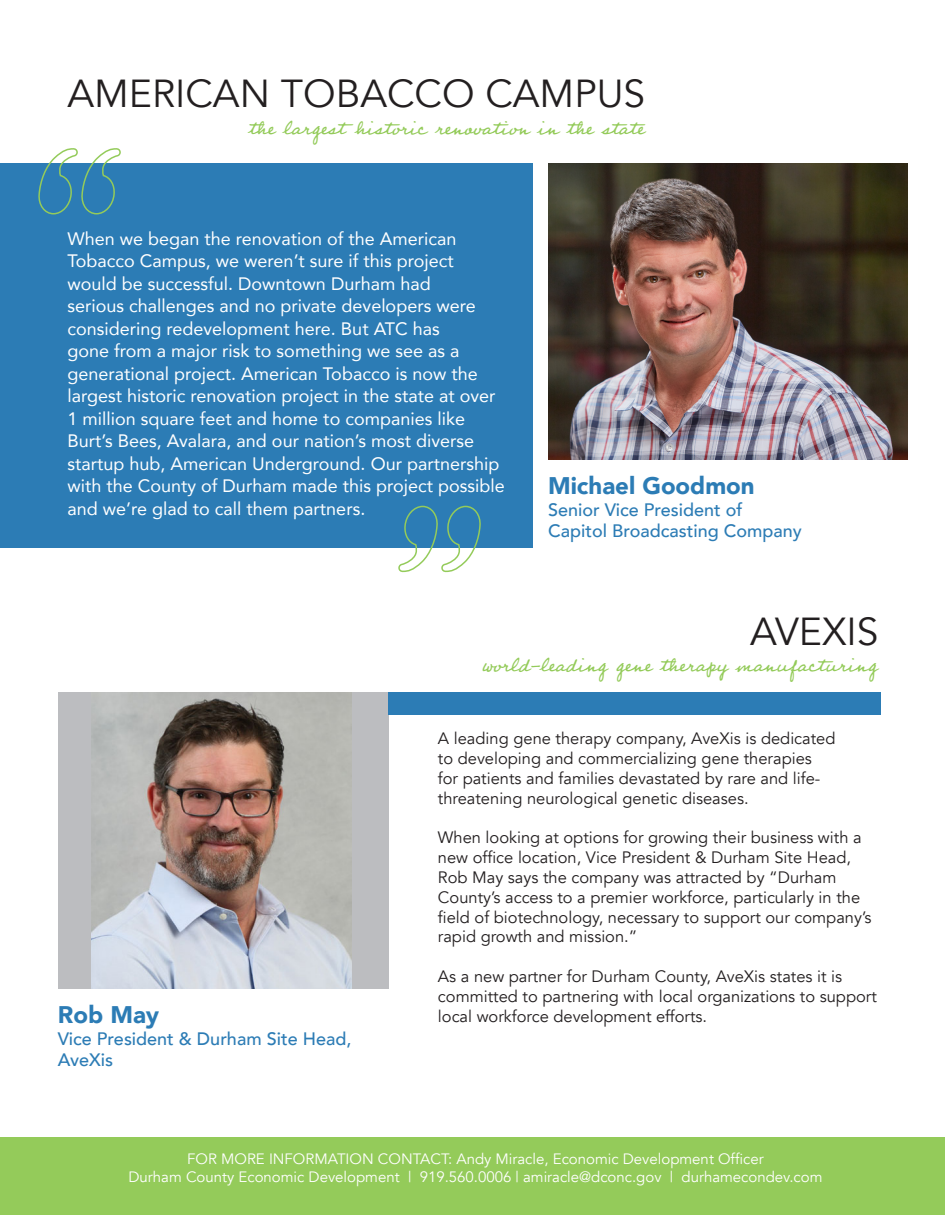
<style>
.page{position:relative;width:945px;height:1215px;background:#fff}
.page>*{position:absolute;margin:0;border:0;box-sizing:border-box;transform-origin:0 0}
.t1{font:39px "Avenir";color:#231f20}
.t2{font:24px "Professor";color:#94cb5a}
.t3{font:900 24px "Avenir";color:#2c7cb5}
.t4{font:18px/22.5px "Avenir";color:#fff}
.t5{font:500 18px/21.6px "Avenir";color:#2c7cb5}
.t6{font:16.5px/19.8px "Avenir";color:#231f20}
.t7{font:15px "Avenir";color:#fff}
</style>
<div class="page">
<div style="left:0;top:164px;width:533px;height:384px;background:#2c7cb5"></div>
<img style="left:548px;top:163px;width:360px;height:297px">
<div style="left:0;top:1137px;width:945px;height:78px;background:#94cb5a"></div>
<svg style="left:398px;top:505px;width:83px;height:67px"></svg>
<svg style="left:38px;top:148px;width:83px;height:67px"></svg>
<div style="left:58px;top:692px;width:330px;height:296px;background:#bcbdc0"></div>
<img style="left:91px;top:692px;width:261px;height:296px">
<div style="left:388px;top:692px;width:493px;height:23px;background:#2c7cb5"></div>
<p class="t1" style="left:68px;top:70px;width:579px">AMERICAN TOBACCO CAMPUS</p>
<p class="t2" style="left:249px;top:112px;width:397px">the largest historic renovation in the state</p>
<p class="t4" style="left:68px;top:227px;width:439px">When we began the renovation of the American Tobacco Campus, we weren’t sure if this project would be successful. Downtown Durham had<br>serious challenges and no private developers were considering redevelopment here. But ATC has<br>gone from a major risk to something we see as a generational project. American Tobacco is now the largest historic renovation project in the state at over 1 million square feet and home to companies like Burt’s Bees, Avalara, and our nation’s most diverse startup hub, American Underground. Our partnership with the County of Durham made this project possible and we’re glad to call them partners.</p>
<p class="t3" style="left:548px;top:465px;width:208px">Michael Goodmon</p>
<p class="t5" style="left:548px;top:498px;width:196px">Senior Vice President of</p>
<p class="t5" style="left:548px;top:519px;width:255px">Capitol Broadcasting Company</p>
<p class="t1" style="left:750px;top:608px;width:130px">AVEXIS</p>
<p class="t2" style="left:482px;top:649px;width:397px">world-leading gene therapy manufacturing</p>
<p class="t6" style="left:438px;top:729px;width:399px">A leading gene therapy company, AveXis is dedicated to developing and commercializing gene therapies for patients and families devastated by rare and life&shy;threatening neurological genetic diseases.</p>
<p class="t6" style="left:438px;top:828px;width:435px">When looking at options for growing their business with a new office location, Vice President &amp; Durham Site Head, Rob May says the company was attracted by “Durham County’s access to a premier workforce, particularly in the field of biotechnology, necessary to support our company’s rapid growth and mission.”</p>
<p class="t6" style="left:438px;top:967px;width:440px">As a new partner for Durham County, AveXis states it is committed to partnering with local organizations to support</p>
<p class="t3" style="left:58px;top:994px;width:103px">Rob May</p>
<p class="t6" style="left:438px;top:1006px;width:271px">local workforce development efforts.</p>
<p class="t5" style="left:58px;top:1027px;width:295px">Vice President &amp; Durham Site Head,<br>AveXis</p>
<p class="t7" style="left:187px;top:1150px;width:578px">FOR MORE INFORMATION CONTACT: Andy Miracle, Economic Development Officer</p>
<p class="t7" style="left:129px;top:1168px;width:695px">Durham County Economic Development | 919.560.0006 | amiracle@dconc.gov | durhamecondev.com</p>
</div>
